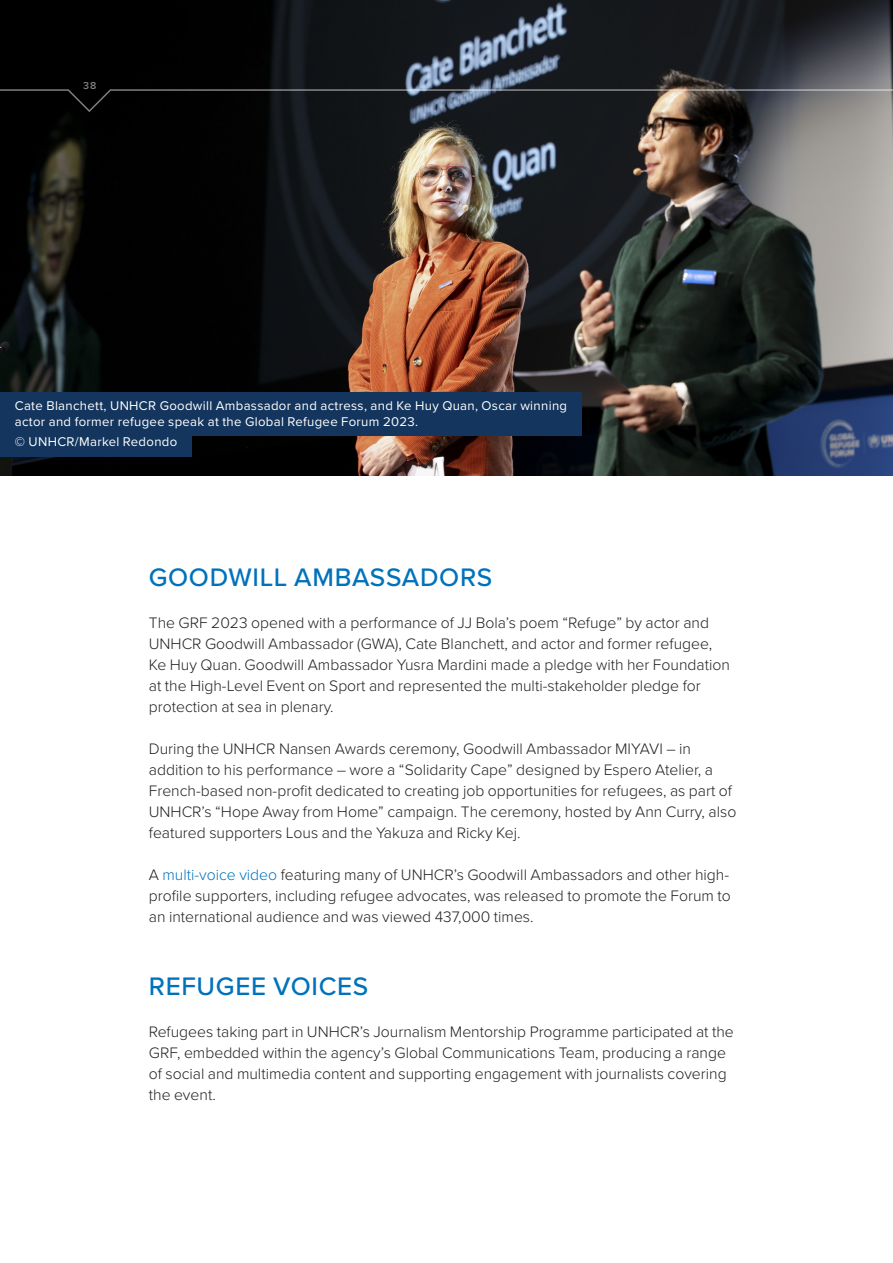
<style>
.page{position:relative;width:893px;height:1263px;background:#fff}
.page>*{position:absolute;margin:0;border:0;box-sizing:border-box;transform-origin:0 0}
.t1{font:500 26.25px "Proxima Nova";letter-spacing:.025em;color:#0072bc}
.Normal_1Col{font:300 15.75px/21px "Proxima Nova";color:#231f20}
.caption_left{font:13.2px/15.8px "Proxima Nova";letter-spacing:.025em;color:#fff}
.t2{font:600 10.5px "Proxima Nova";color:#fff}
.s1{color:#0072bc}
</style>
<div class="page">
<img style="left:0;top:0;width:893px;height:476px">
<div style="left:0;top:392px;width:582px;height:44px;background:#14365e"></div>
<div style="left:0;top:428px;width:192px;height:28px;background:#14365e"></div>
<svg style="left:0;top:89px;width:893px;height:24px"></svg>
<p class="t2" style="left:83px;top:78px;width:15px">38</p>
<p class="caption_left" style="left:15px;top:397px;width:554px">Cate Blanchett, UNHCR Goodwill Ambassador and actress, and Ke Huy Quan, Oscar winning actor and former refugee speak at the Global Refugee Forum 2023.</p>
<p class="caption_left" style="left:15px;top:433px;width:164px">© UNHCR/Markel Redondo</p>
<h2 class="t1" style="left:149px;top:557px;width:345px">GOODWILL AMBASSADORS</h2>
<p class="Normal_1Col" style="left:149px;top:611px;width:583px">The GRF 2023 opened with a performance of JJ Bola’s poem “Refuge” by actor and UNHCR Goodwill Ambassador (GWA), Cate Blanchett, and actor and former refugee, Ke Huy Quan. Goodwill Ambassador Yusra Mardini made a pledge with her Foundation at the High-Level Event on Sport and represented the multi-stakeholder pledge for protection at sea in plenary.</p>
<p class="Normal_1Col" style="left:149px;top:737px;width:589px">During the UNHCR Nansen Awards ceremony, Goodwill Ambassador MIYAVI – in addition to his performance – wore a “Solidarity Cape” designed by Espero Atelier, a French-based non-profit dedicated to creating job opportunities for refugees, as part of UNHCR’s “Hope Away from Home” campaign. The ceremony, hosted by Ann Curry, also featured supporters Lous and the Yakuza and Ricky Kej.</p>
<p class="Normal_1Col" style="left:149px;top:863px;width:583px;text-align:justify">A <span class="s1">multi-voice video</span> featuring many of UNHCR’s Goodwill Ambassadors and other high&shy;profile supporters, including refugee advocates, was released to promote the Forum to an international audience and was viewed 437,000 times.</p>
<h2 class="t1" style="left:149px;top:967px;width:221px">REFUGEE VOICES</h2>
<p class="Normal_1Col" style="left:149px;top:1020px;width:586px">Refugees taking part in UNHCR’s Journalism Mentorship Programme participated at the GRF, embedded within the agency’s Global Communications Team, producing a range of social and multimedia content and supporting engagement with journalists covering the event.</p>
</div>
